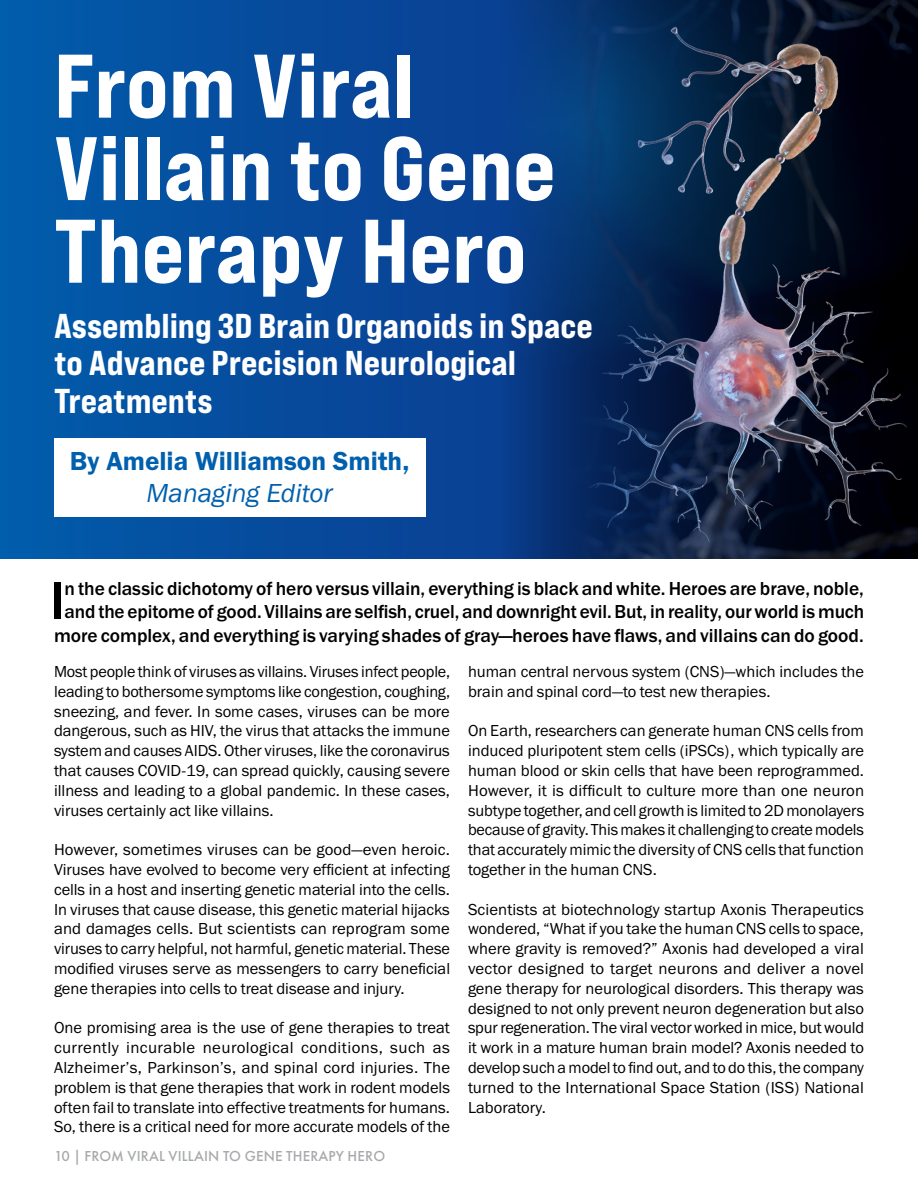
<style>
.page{position:relative;width:918px;height:1188px;background:#fff}
.page>*{position:absolute;margin:0;border:0;box-sizing:border-box;transform-origin:0 0}
.t1{font:90px/82.5px "Bebas Neue Pro Exp Eb";color:#fff}
.t2{font:500 54.6px "Franklin Gothic URW";color:#000}
.t3{font:34.5px/37.5px "Bebas Neue Pro Exp Eb";color:#fff}
.t4{font:27px "Franklin Gothic URW Dem";color:#0060ae}
.t5{font:27px "Franklin Gothic URW Boo Ita";color:#0060ae}
.t6{font:500 19.5px/23.4px "Franklin Gothic URW";color:#000;text-align:center}
.t7{font:16.5px/19.8px "Franklin Gothic URW Boo";color:#000101;text-align:justify}
.t8{font:500 15px "Futura PT";letter-spacing:.01em;color:#a7a9ac}
</style>
<div class="page">
<svg style="left:0;top:0;width:918px;height:558px;background:#0c3c77"></svg>
<div style="left:54px;top:438px;width:371px;height:78px;background:#fff"></div>
<h1 class="t1" style="left:54px;top:43px;width:503px">From Viral<br>Villain to Gene<br>Therapy Hero</h1>
<h3 class="t3" style="left:54px;top:307px;width:540px">Assembling 3D Brain Organoids in Space to Advance Precision Neurological<br>Treatments</h3>
<h3 class="t4" style="left:70px;top:444px;width:341px">By Amelia Williamson Smith,</h3>
<h3 class="t5" style="left:147px;top:477px;width:187px">Managing Editor</h3>
<p class="t6" style="left:54px;top:576px;width:812px">n the classic dichotomy of hero versus villain, everything is black and white. Heroes are brave, noble, and the epitome of good. Villains are selfish, cruel, and downright evil. But, in reality, our world is much more complex, and everything is varying shades of gray—heroes have flaws, and villains can do good.</p>
<h2 class="t2" style="left:50px;top:566px;width:16px">I</h2>
<p class="t7" style="left:54px;top:661px;width:398px">Most people think of viruses as villains. Viruses infect people, leading to bothersome symptoms like congestion, coughing, sneezing, and fever. In some cases, viruses can be more dangerous, such as HIV, the virus that attacks the immune system and causes AIDS. Other viruses, like the coronavirus that causes COVID-19, can spread quickly, causing severe illness and leading to a global pandemic. In these cases, viruses certainly act like villains.</p>
<p class="t7" style="left:54px;top:839px;width:398px">However, sometimes viruses can be good—even heroic.<br>Viruses have evolved to become very efficient at infecting cells in a host and inserting genetic material into the cells.<br>In viruses that cause disease, this genetic material hijacks and damages cells. But scientists can reprogram some viruses to carry helpful, not harmful, genetic material. These modified viruses serve as messengers to carry beneficial gene therapies into cells to treat disease and injury.</p>
<p class="t7" style="left:54px;top:1018px;width:398px">One promising area is the use of gene therapies to treat currently incurable neurological conditions, such as Alzheimer’s, Parkinson’s, and spinal cord injuries. The problem is that gene therapies that work in rodent models often fail to translate into effective treatments for humans.<br>So, there is a critical need for more accurate models of the</p>
<p class="t8" style="left:54px;top:1147px;width:333px">10 | FROM VIRAL VILLAIN TO GENE THERAPY HERO</p>
<p class="t7" style="left:468px;top:661px;width:397px">human central nervous system (CNS)—which includes the brain and spinal cord—to test new therapies.</p>
<p class="t7" style="left:468px;top:721px;width:398px">On Earth, researchers can generate human CNS cells from induced pluripotent stem cells (iPSCs), which typically are human blood or skin cells that have been reprogrammed.<br>However, it is difficult to culture more than one neuron subtype together, and cell growth is limited to 2D monolayers because of gravity. This makes it challenging to create models that accurately mimic the diversity of CNS cells that function together in the human CNS.</p>
<p class="t7" style="left:468px;top:899px;width:398px">Scientists at biotechnology startup Axonis Therapeutics wondered, “What if you take the human CNS cells to space, where gravity is removed?” Axonis had developed a viral vector designed to target neurons and deliver a novel gene therapy for neurological disorders. This therapy was designed to not only prevent neuron degeneration but also spur regeneration. The viral vector worked in mice, but would it work in a mature human brain model? Axonis needed to develop such a model to find out, and to do this, the company turned to the International Space Station (ISS) National Laboratory.</p>
</div>
